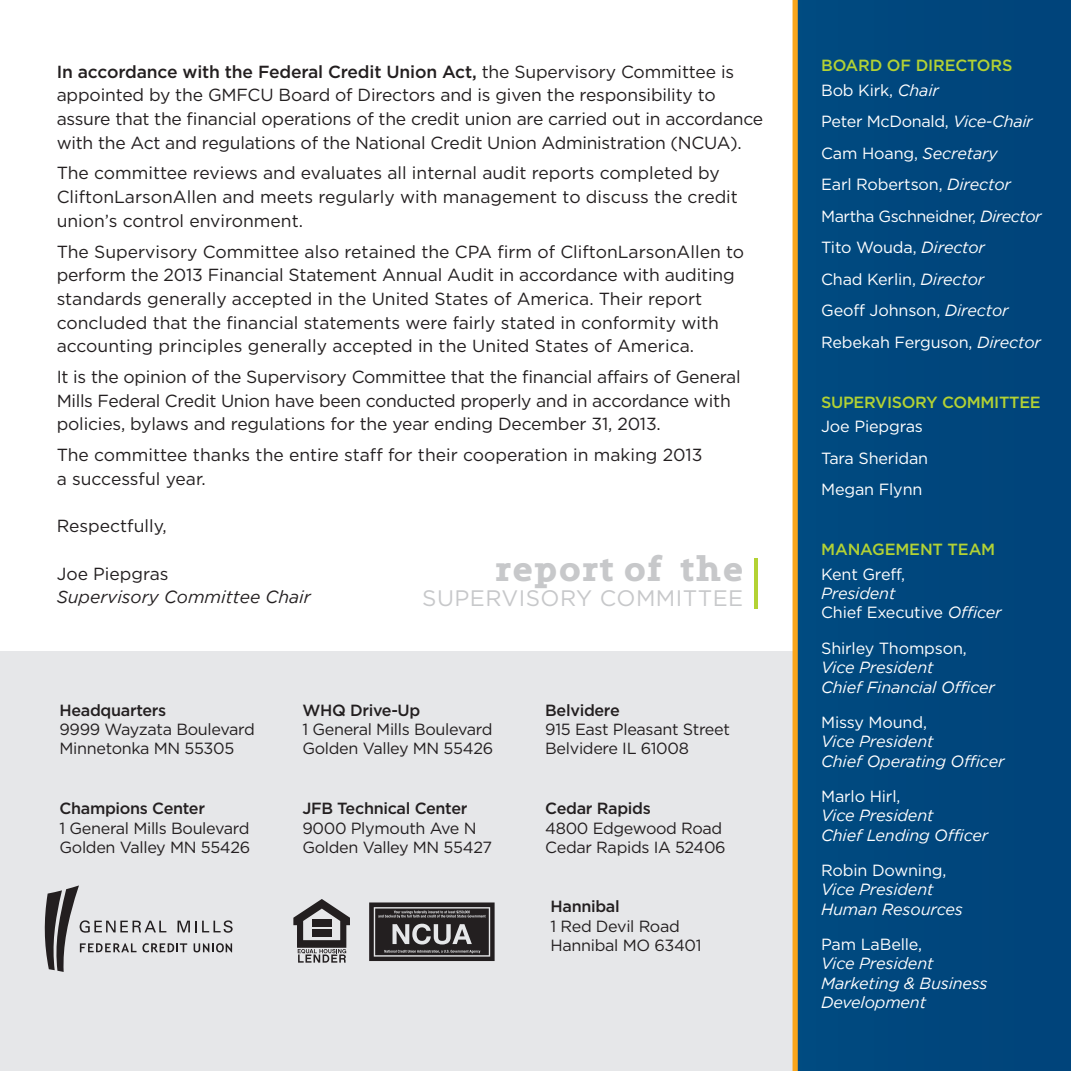
<style>
.page{position:relative;width:1071px;height:1071px;background:#fff}
.page>*{position:absolute;margin:0;border:0;box-sizing:border-box;transform-origin:0 0}
.t1{font:700 36.4px "Grandesign Neue Serif";letter-spacing:.035em;color:#c7c8ca}
.t2{font:22.4px "Gotham";letter-spacing:.02em;color:#c7c8ca}
.t3{font:17.5px/23.6px "Gotham";letter-spacing:-.01em;color:#231f20}
.t4{font:italic 17.5px "Gotham";color:#231f20}
.t5{font:16.1px/31.5px "Gotham";letter-spacing:-.01em;color:#fff}
.t6{font:16.1px/19.4px "Gotham";letter-spacing:-.02em;color:#231f20}
.t7{font:italic 16.1px/19.4px "Gotham";letter-spacing:-.01em;color:#fff}
.t8{font:500 16.1px "Gotham";letter-spacing:-.02em;color:#231f20}
.t9{font:500 16.1px/24.5px "Gotham";letter-spacing:-.01em;color:#b3d234}
.s1{font-weight:500}
.s2{font-weight:400;color:#fff}
.s3{font-weight:400;font-style:italic;color:#fff}
.s4{font-style:italic}
.s5{font-style:normal}
</style>
<div class="page">
<div style="left:797px;top:0;width:274px;height:1071px;background:#00467d"></div>
<div style="left:0;top:652px;width:797px;height:419px;background:#e6e7e9"></div>
<svg style="left:369px;top:902px;width:126px;height:59px"></svg>
<hr style="left:754px;top:558px;width:3px;height:50px;background:#b3d234">
<svg style="left:45px;top:885px;width:188px;height:87px"></svg>
<div style="left:793px;top:0;width:5px;height:1071px;background:#f9a51b"></div>
<svg style="left:293px;top:899px;width:57px;height:64px"></svg>
<p class="t3" style="left:57px;top:59px;width:708px"><span class="s1">In accordance with the Federal Credit Union Act,</span> the Supervisory Committee is appointed by the GMFCU Board of Directors and is given the responsibility to assure that the financial operations of the credit union are carried out in accordance with the Act and regulations of the National Credit Union Administration (NCUA).</p>
<p class="t3" style="left:57px;top:161px;width:683px">The committee reviews and evaluates all internal audit reports completed by<br>CliftonLarsonAllen and meets regularly with management to discuss the credit union’s control environment.</p>
<p class="t3" style="left:57px;top:239px;width:689px">The Supervisory Committee also retained the CPA firm of CliftonLarsonAllen to perform the 2013 Financial Statement Annual Audit in accordance with auditing standards generally accepted in the United States of America. Their report concluded that the financial statements were fairly stated in conformity with accounting principles generally accepted in the United States of America.</p>
<p class="t3" style="left:57px;top:365px;width:686px">It is the opinion of the Supervisory Committee that the financial affairs of General<br>Mills Federal Credit Union have been conducted properly and in accordance with policies, bylaws and regulations for the year ending December 31, 2013.</p>
<p class="t3" style="left:57px;top:443px;width:647px">The committee thanks the entire staff for their cooperation in making 2013 a successful year.</p>
<p class="t3" style="left:57px;top:514px;width:112px">Respectfully,</p>
<p class="t3" style="left:57px;top:561px;width:113px">Joe Piepgras</p>
<p class="t4" style="left:57px;top:587px;width:256px">Supervisory Committee Chair</p>
<h1 class="t1" style="left:495px;top:548px;width:249px">report of the</h1>
<p class="t2" style="left:422px;top:586px;width:323px">SUPERVISORY COMMITTEE</p>
<p class="t8" style="left:60px;top:701px;width:108px">Headquarters</p>
<p class="t6" style="left:60px;top:719px;width:197px">9999 Wayzata Boulevard<br>Minnetonka MN 55305</p>
<p class="t8" style="left:60px;top:799px;width:147px">Champions Center</p>
<p class="t6" style="left:60px;top:818px;width:192px">1 General Mills Boulevard<br>Golden Valley MN 55426</p>
<p class="t8" style="left:302px;top:701px;width:120px">WHQ Drive-Up</p>
<p class="t6" style="left:302px;top:719px;width:192px">1 General Mills Boulevard<br>Golden Valley MN 55426</p>
<p class="t8" style="left:302px;top:799px;width:167px">JFB Technical Center</p>
<p class="t6" style="left:302px;top:818px;width:191px">9000 Plymouth Ave N<br>Golden Valley MN 55427</p>
<p class="t8" style="left:545px;top:701px;width:76px">Belvidere</p>
<p class="t6" style="left:545px;top:719px;width:186px">915 East Pleasant Street<br>Belvidere IL 61008</p>
<p class="t8" style="left:545px;top:799px;width:107px">Cedar Rapids</p>
<p class="t6" style="left:545px;top:818px;width:182px">4800 Edgewood Road<br>Cedar Rapids IA 52406</p>
<p class="t8" style="left:551px;top:898px;width:71px">Hannibal</p>
<p class="t6" style="left:551px;top:916px;width:152px">1 Red Devil Road<br>Hannibal MO 63401</p>
<p class="t9" style="left:821px;top:53px;width:193px">BOARD OF DIRECTORS<br><span class="s2">Bob Kirk,</span> <span class="s3">Chair</span></p>
<p class="t5" style="left:821px;top:106px;width:222px">Peter McDonald, <span class="s4">Vice-Chair<br></span>Cam Hoang, <span class="s4">Secretary<br></span>Earl Robertson, <span class="s4">Director<br></span>Martha Gschneidner, <span class="s4">Director<br></span>Tito Wouda, <span class="s4">Director<br></span>Chad Kerlin, <span class="s4">Director<br></span>Geoff Johnson, <span class="s4">Director<br></span>Rebekah Ferguson, <span class="s4">Director</span></p>
<p class="t9" style="left:821px;top:389px;width:221px">SUPERVISORY COMMITTEE</p>
<p class="t5" style="left:821px;top:411px;width:109px">Joe Piepgras<br>Tara Sheridan<br>Megan Flynn</p>
<p class="t9" style="left:821px;top:537px;width:176px">MANAGEMENT TEAM</p>
<p class="t5" style="left:821px;top:558px;width:86px">Kent Greff,</p>
<p class="t7" style="left:821px;top:584px;width:182px">President<br><span class="s5">Chief Executive</span> Officer</p>
<p class="t5" style="left:821px;top:632px;width:147px">Shirley Thompson,</p>
<p class="t7" style="left:821px;top:658px;width:175px">Vice President<br>Chief Financial Officer</p>
<p class="t5" style="left:821px;top:706px;width:107px">Missy Mound,</p>
<p class="t7" style="left:821px;top:732px;width:185px">Vice President<br>Chief Operating Officer</p>
<p class="t5" style="left:821px;top:780px;width:81px">Marlo Hirl,</p>
<p class="t7" style="left:821px;top:806px;width:169px">Vice President<br>Chief Lending Officer</p>
<p class="t5" style="left:821px;top:854px;width:127px">Robin Downing,</p>
<p class="t7" style="left:821px;top:880px;width:143px">Vice President<br>Human Resources</p>
<p class="t5" style="left:821px;top:928px;width:103px">Pam LaBelle,</p>
<p class="t7" style="left:821px;top:954px;width:168px">Vice President<br>Marketing &amp; Business<br>Development</p>
</div>
